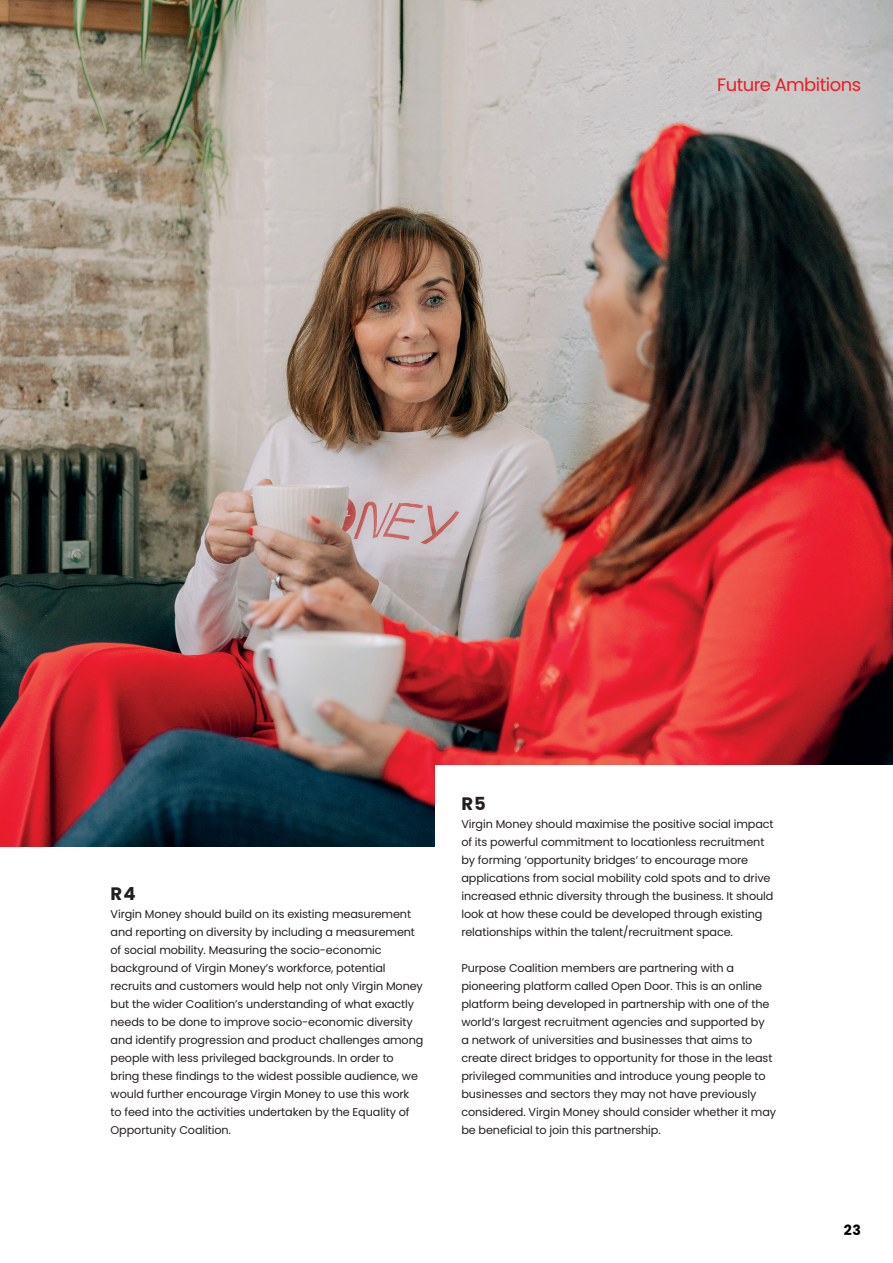
<style>
.page{position:relative;width:893px;height:1263px;background:#fff}
.page>*{position:absolute;margin:0;border:0;box-sizing:border-box;transform-origin:0 0}
.t1{font:18px "Poppins";letter-spacing:-.03em;color:#eb1d23}
.t2{font:700 18px "Poppins";color:#231f20}
.t3{font:700 14.1px "Poppins";color:#000001}
.t4{font:11.25px/18px "Poppins";letter-spacing:-.01em;color:#231f20}
</style>
<div class="page">
<img style="left:0;top:0;width:893px;height:846px">
<div style="left:436px;top:765px;width:457px;height:201px;background:#fff"></div>
<h1 class="t1" style="left:717px;top:75px;width:145px">Future Ambitions</h1>
<h1 class="t2" style="left:111px;top:883px;width:27px">R4</h1>
<p class="t4" style="left:111px;top:905px;width:314px">Virgin Money should build on its existing measurement and reporting on diversity by including a measurement of social mobility. Measuring the socio-economic background of Virgin Money’s workforce, potential recruits and customers would help not only Virgin Money but the wider Coalition’s understanding of what exactly needs to be done to improve socio-economic diversity and identify progression and product challenges among people with less privileged backgrounds. In order to bring these findings to the widest possible audience, we would further encourage Virgin Money to use this work<br>to feed into the activities undertaken by the Equality of Opportunity Coalition.</p>
<h1 class="t2" style="left:461px;top:793px;width:26px">R5</h1>
<p class="t4" style="left:461px;top:815px;width:314px">Virgin Money should maximise the positive social impact of its powerful commitment to locationless recruitment by forming ‘opportunity bridges’ to encourage more applications from social mobility cold spots and to drive increased ethnic diversity through the business. It should look at how these could be developed through existing relationships within the talent/recruitment space.</p>
<p class="t4" style="left:461px;top:959px;width:316px">Purpose Coalition members are partnering with a pioneering platform called Open Door. This is an online platform being developed in partnership with one of the world’s largest recruitment agencies and supported by<br>a network of universities and businesses that aims to create direct bridges to opportunity for those in the least privileged communities and introduce young people to businesses and sectors they may not have previously considered. Virgin Money should consider whether it may be beneficial to join this partnership.</p>
<p class="t3" style="left:844px;top:1222px;width:19px">23</p>
</div>
